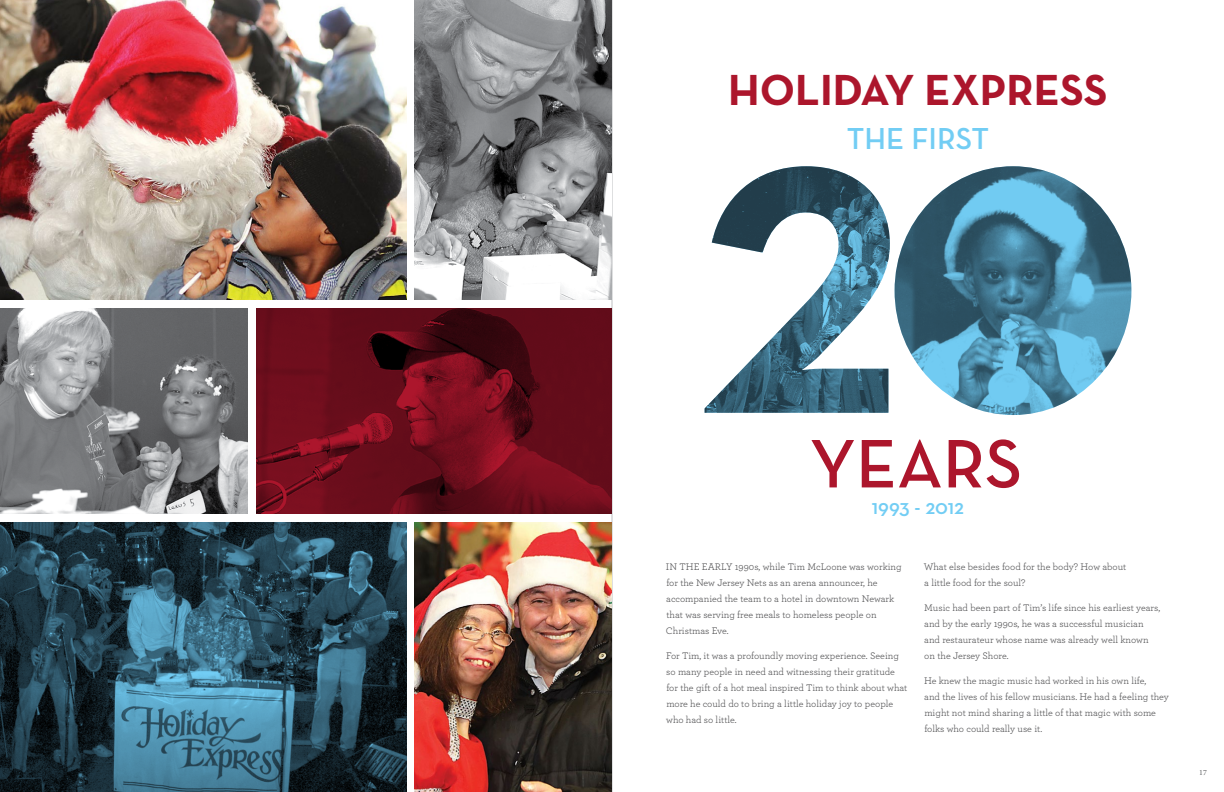
<style>
.page{position:relative;width:1224px;height:792px;background:#fff}
.page>*{position:absolute;margin:0;border:0;box-sizing:border-box;transform-origin:0 0}
.t1{font:69.7px "Neutra Text Demi Alt";color:#ac162c}
.t2{font:44.3px "Neutra Text Bold Alt";color:#ac162c}
.t3{font:600 30.9px "Neutra Text";color:#72cdf4}
.t4{font:600 21.3px "Neutra Text";color:#72cdf4}
.t5{font:10px/16px "Archer";color:#4d4d4f}
.t6{font:8px "Minion Pro";color:#636466}
</style>
<div class="page">
<hr style="left:612px;top:0;width:1px;height:792px;background:#bec0c2">
<img style="left:895px;top:166px;width:236px;height:249px">
<img style="left:0;top:0;width:406px;height:300px">
<img style="left:0;top:308px;width:248px;height:205px">
<img style="left:415px;top:522px;width:197px;height:270px">
<img style="left:415px;top:0;width:197px;height:300px">
<svg style="left:705px;top:166px;width:185px;height:247px"></svg>
<svg style="left:895px;top:166px;width:236px;height:249px;background:#4a86a2"></svg>
<svg style="left:0;top:522px;width:406px;height:270px;background:#2a4d5e"></svg>
<svg style="left:256px;top:308px;width:356px;height:205px;background:#670c1a"></svg>
<h2 class="t2" style="left:728px;top:62px;width:381px">HOLIDAY EXPRESS</h2>
<h3 class="t3" style="left:847px;top:120px;width:144px">THE FIRST</h3>
<h1 class="t1" style="left:809px;top:421px;width:214px">YEARS</h1>
<h3 class="t4" style="left:872px;top:494px;width:94px">1993 - 2012</h3>
<p class="t5" style="left:666px;top:558px;width:237px">IN THE EARLY 1990s, while Tim McLoone was working for the New Jersey Nets as an arena announcer, he accompanied the team to a hotel in downtown Newark that was serving free meals to homeless people on Christmas Eve.</p>
<p class="t5" style="left:666px;top:647px;width:243px">For Tim, it was a profoundly moving experience. Seeing so many people in need and witnessing their gratitude for the gift of a hot meal inspired Tim to think about what more he could do to bring a little holiday joy to people who had so little.</p>
<p class="t5" style="left:924px;top:558px;width:204px">What else besides food for the body? How about a little food for the soul?</p>
<p class="t5" style="left:924px;top:599px;width:238px">Music had been part of Tim’s life since his earliest years, and by the early 1990s, he was a successful musician and restaurateur whose name was already well known on the Jersey Shore.</p>
<p class="t5" style="left:924px;top:672px;width:246px">He knew the magic music had worked in his own life,<br>and the lives of his fellow musicians. He had a feeling they might not mind sharing a little of that magic with some folks who could really use it.</p>
<p class="t6" style="left:1199px;top:767px;width:9px">17</p>
</div>
